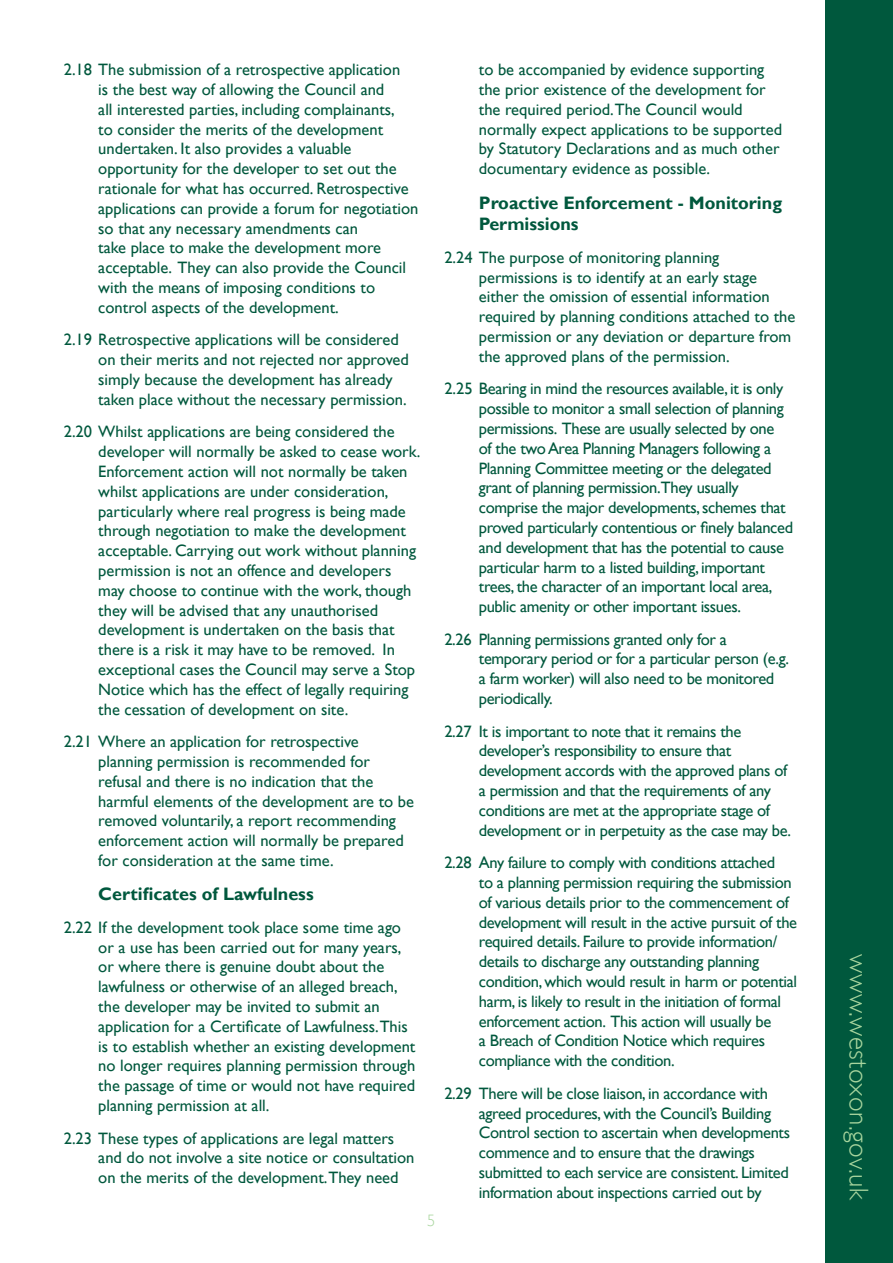
<style>
.page{position:relative;width:893px;height:1263px;background:#fff}
.page>*{position:absolute;margin:0;border:0;box-sizing:border-box;transform-origin:0 0}
.t1{font:300 27px "Gill Sans";letter-spacing:.02em;color:#a8d59e}
.t2{font:700 18px/21.6px "Gill Sans";color:#00583d}
.t3{font:16.5px/19.8px "Gill Sans";color:#00583d}
.t4{font:16.5px/19.8px "Gill Sans";letter-spacing:-.02em;color:#00583d}
.t5{font:300 16.5px "Gill Sans";color:#a8d59e}
</style>
<div class="page">
<div style="left:826px;top:0;width:67px;height:1263px;background:#00583d"></div>
<p class="t3" style="left:98px;top:60px;width:322px;text-indent:-35px">2.18 The submission of a retrospective application<br>is the best way of allowing the Council and<br>all interested parties, including complainants,<br>to consider the merits of the development undertaken. It also provides a valuable opportunity for the developer to set out the rationale for what has occurred. Retrospective applications can provide a forum for negotiation so that any necessary amendments can<br>take place to make the development more acceptable. They can also provide the Council with the means of imposing conditions to control aspects of the development.</p>
<p class="t3" style="left:98px;top:330px;width:312px;text-indent:-35px">2.19 Retrospective applications will be considered on their merits and not rejected nor approved simply because the development has already taken place without the necessary permission.</p>
<p class="t3" style="left:98px;top:422px;width:324px;text-indent:-35px">2.20 Whilst applications are being considered the developer will normally be asked to cease work.<br>Enforcement action will not normally be taken whilst applications are under consideration, particularly where real progress is being made through negotiation to make the development acceptable. Carrying out work without planning permission is not an offence and developers may choose to continue with the work, though they will be advised that any unauthorised development is undertaken on the basis that there is a risk it may have to be removed. In exceptional cases the Council may serve a Stop Notice which has the effect of legally requiring the cessation of development on site.</p>
<p class="t3" style="left:98px;top:732px;width:317px;text-indent:-35px">2.21 Where an application for retrospective planning permission is recommended for refusal and there is no indication that the harmful elements of the development are to be removed voluntarily, a report recommending enforcement action will normally be prepared for consideration at the same time.</p>
<p class="t2" style="left:98px;top:884px;width:217px">Certificates of Lawfulness</p>
<p class="t3" style="left:98px;top:918px;width:319px;text-indent:-35px">2.22 If the development took place some time ago or a use has been carried out for many years, or where there is genuine doubt about the lawfulness or otherwise of an alleged breach, the developer may be invited to submit an application for a Certificate of Lawfulness.This is to establish whether an existing development no longer requires planning permission through the passage of time or would not have required planning permission at all.</p>
<p class="t3" style="left:98px;top:1128px;width:318px;text-indent:-35px">2.23 These types of applications are legal matters and do not involve a site notice or consultation on the merits of the development.They need</p>
<p class="t5" style="left:427px;top:1210px;width:10px">5</p>
<p class="t3" style="left:479px;top:60px;width:305px">to be accompanied by evidence supporting the prior existence of the development for the required period.The Council would normally expect applications to be supported by Statutory Declarations and as much other documentary evidence as possible.</p>
<p class="t2" style="left:479px;top:192px;width:305px">Proactive Enforcement - Monitoring<br>Permissions</p>
<p class="t3" style="left:479px;top:248px;width:318px;text-indent:-35px">2.24 The purpose of monitoring planning permissions is to identify at an early stage either the omission of essential information required by planning conditions attached to the permission or any deviation or departure from the approved plans of the permission.</p>
<p class="t4" style="left:479px;top:379px;width:316px;text-indent:-35px">2.25 Bearing in mind the resources available, it is only possible to monitor a small selection of planning permissions. These are usually selected by one<br>of the two Area Planning Managers following a Planning Committee meeting or the delegated grant of planning permission.They usually comprise the major developments, schemes that proved particularly contentious or finely balanced and development that has the potential to cause particular harm to a listed building, important trees, the character of an important local area, public amenity or other important issues.</p>
<p class="t4" style="left:479px;top:629px;width:312px;text-indent:-35px">2.26 Planning permissions granted only for a temporary period or for a particular person (e.g. a farm worker) will also need to be monitored periodically.</p>
<p class="t4" style="left:479px;top:721px;width:314px;text-indent:-35px">2.27 It is important to note that it remains the developer’s responsibility to ensure that development accords with the approved plans of a permission and that the requirements of any conditions are met at the appropriate stage of development or in perpetuity as the case may be.</p>
<p class="t4" style="left:479px;top:853px;width:320px;text-indent:-35px">2.28 Any failure to comply with conditions attached<br>to a planning permission requiring the submission of various details prior to the commencement of development will result in the active pursuit of the required details. Failure to provide information/ details to discharge any outstanding planning condition, which would result in harm or potential harm, is likely to result in the initiation of formal enforcement action. This action will usually be<br>a Breach of Condition Notice which requires compliance with the condition.</p>
<p class="t4" style="left:479px;top:1084px;width:313px;text-indent:-35px">2.29 There will be close liaison, in accordance with agreed procedures, with the Council’s Building Control section to ascertain when developments commence and to ensure that the drawings submitted to each service are consistent. Limited information about inspections carried out by</p>
<h1 class="t1" style="left:875px;top:954px;width:247px;rotate:90deg">www.westoxon.gov.uk</h1>
</div>
